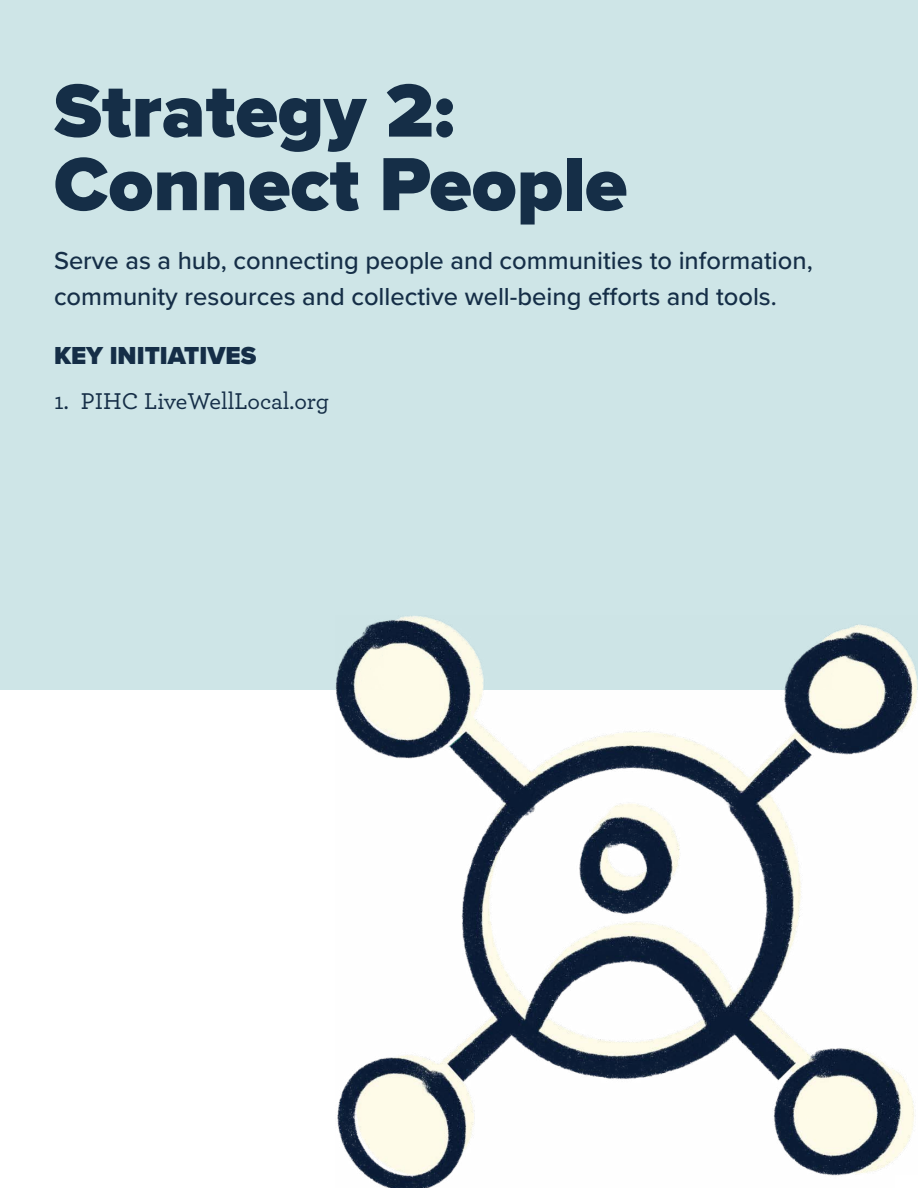
<style>
.page{position:relative;width:918px;height:1188px;background:#fff}
.page>*{position:absolute;margin:0;border:0;box-sizing:border-box;transform-origin:0 0}
.t1{font:900 78px/73.5px "Proxima Nova";color:#152e47}
.t2{font:500 25.5px/36px "Proxima Nova";color:#152e47}
.t3{font:900 25.5px "Proxima Nova";color:#152e47}
.t4{font:500 24px "Archer";color:#152e47}
</style>
<div class="page">
<div style="left:0;top:0;width:918px;height:690px;background:#cee5e7"></div>
<img style="left:335px;top:616px;width:583px;height:572px">
<h1 class="t1" style="left:54px;top:73px;width:575px">Strategy 2:<br>Connect People</h1>
<p class="t2" style="left:54px;top:242px;width:760px">Serve as a hub, connecting people and communities to information, community resources and collective well-being efforts and tools.</p>
<p class="t3" style="left:54px;top:336px;width:204px">KEY INITIATIVES</p>
<p class="t4" style="left:54px;top:383px;width:277px">1. PIHC LiveWellLocal.org</p>
</div>
